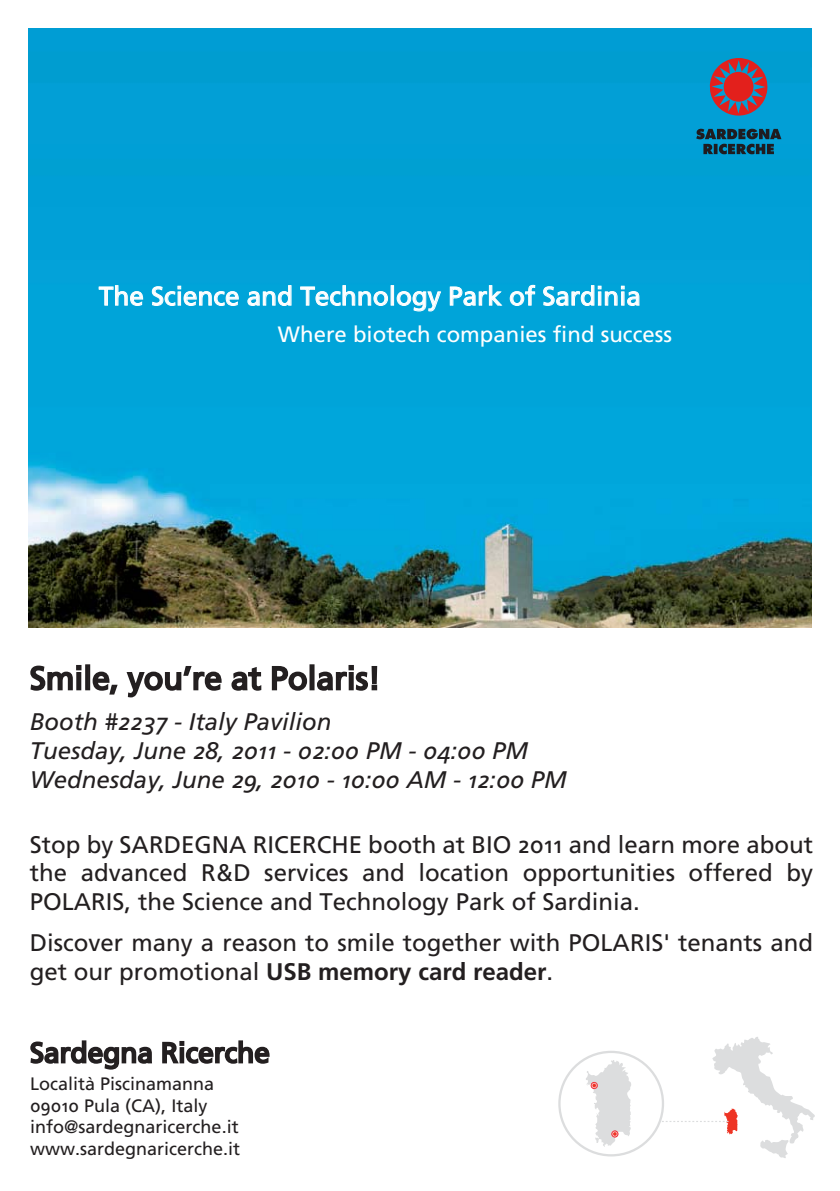
<style>
.page{position:relative;width:840px;height:1191px;background:#fff}
.page>*{position:absolute;margin:0;border:0;box-sizing:border-box;transform-origin:0 0}
.t1{font:32px "Frutiger Linotype";color:#231f20}
.t2{font:28px "Frutiger Linotype";color:#231f20}
.t3{font:26px "Frutiger Linotype";color:#fff}
.t4{font:24px/28.8px "Frutiger Linotype";color:#231f20;text-align:justify}
.t5{font:italic 24px/28.8px "Frutiger Linotype";color:#231f20}
.t6{font:22.2px "Frutiger Linotype";color:#fff}
.t7{font:18px/21.6px "Frutiger Linotype";color:#231f20}
.s1{font-weight:700}
</style>
<div class="page">
<img style="left:28px;top:28px;width:783px;height:600px">
<svg style="left:30px;top:664px;width:88px;height:31px"></svg>
<svg style="left:126px;top:666px;width:96px;height:32px"></svg>
<svg style="left:231px;top:667px;width:31px;height:24px"></svg>
<svg style="left:271px;top:664px;width:106px;height:27px"></svg>
<svg style="left:99px;top:285px;width:44px;height:21px"></svg>
<svg style="left:152px;top:286px;width:86px;height:20px;background:#42bbe2"></svg>
<svg style="left:248px;top:285px;width:43px;height:21px"></svg>
<svg style="left:300px;top:285px;width:140px;height:26px;background:#32b5e0"></svg>
<svg style="left:450px;top:285px;width:51px;height:21px"></svg>
<svg style="left:510px;top:285px;width:24px;height:21px"></svg>
<svg style="left:543px;top:285px;width:95px;height:21px;background:#41bbe2"></svg>
<svg style="left:709px;top:58px;width:58px;height:58px;background:#875266"></svg>
<svg style="left:696px;top:129px;width:84px;height:25px;background:#105874"></svg>
<svg style="left:30px;top:1040px;width:122px;height:30px"></svg>
<svg style="left:162px;top:1040px;width:108px;height:24px"></svg>
<svg style="left:658px;top:1037px;width:156px;height:121px"></svg>
<svg style="left:586px;top:1060px;width:44px;height:86px"></svg>
<p class="t3" style="left:99px;top:286px;width:543px">The Science and Technology Park of Sardinia</p>
<p class="t6" style="left:278px;top:325px;width:395px">Where biotech companies find success</p>
<h1 class="t1" style="left:30px;top:665px;width:352px">Smile, you’re at Polaris!</h1>
<p class="t5" style="left:30px;top:707px;width:538px">Booth #2237 - Italy Pavilion<br>Tuesday, June 28, 2011 - 02:00 PM - 04:00 PM<br>Wednesday, June 29, 2010 - 10:00 AM - 12:00 PM</p>
<p class="t4" style="left:30px;top:832px;width:784px">Stop by SARDEGNA RICERCHE booth at BIO 2011 and learn more about the advanced R&amp;D services and location opportunities offered by POLARIS, the Science and Technology Park of Sardinia.</p>
<p class="t4" style="left:30px;top:930px;width:784px">Discover many a reason to smile together with POLARIS' tenants and get our promotional <span class="s1">USB memory card reader</span>.</p>
<p class="t2" style="left:30px;top:1041px;width:241px">Sardegna Ricerche</p>
<p class="t7" style="left:30px;top:1074px;width:212px">Località Piscinamanna<br>09010 Pula (CA), Italy info@sardegnaricerche.it www.sardegnaricerche.it</p>
</div>
